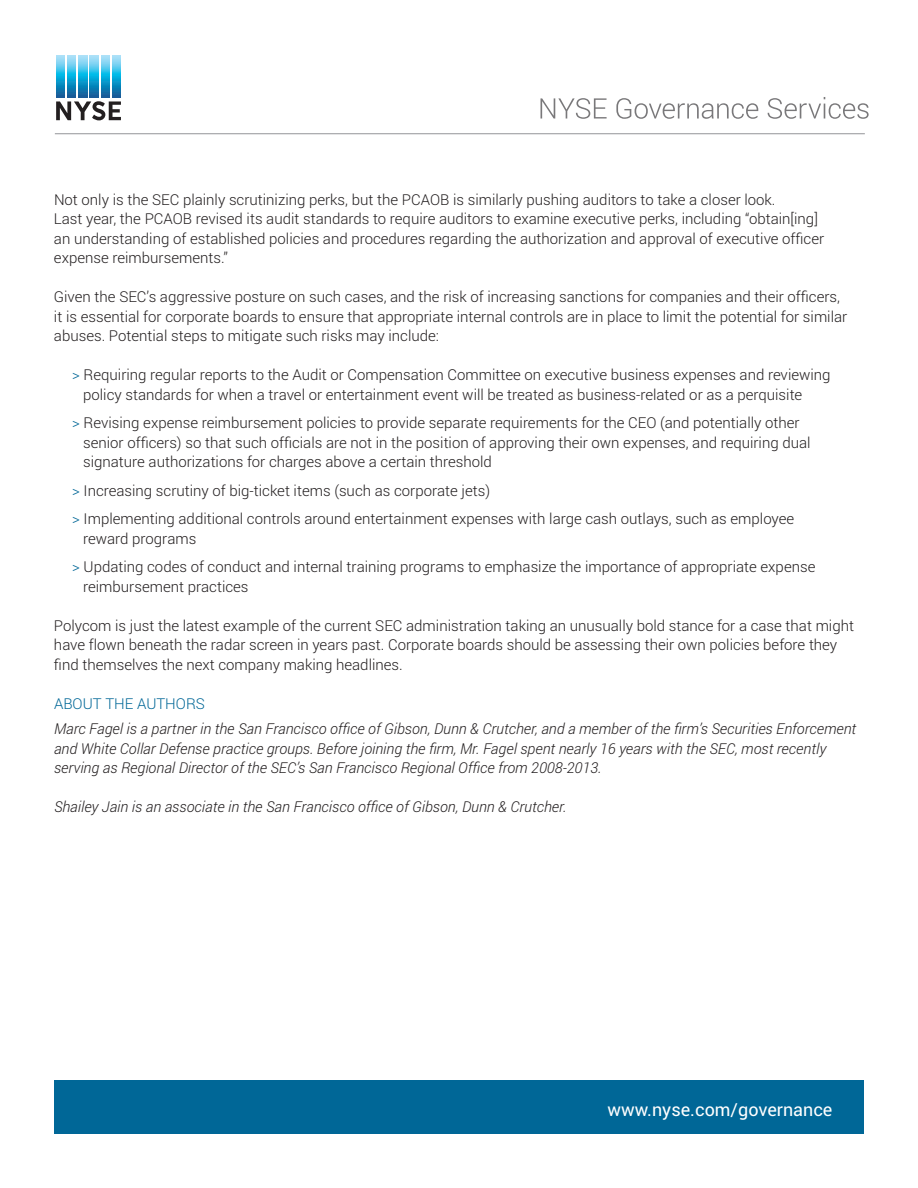
<style>
.page{position:relative;width:918px;height:1188px;background:#fff}
.page>*{position:absolute;margin:0;border:0;box-sizing:border-box;transform-origin:0 0}
.t1{font:18px "Roboto";color:#fff}
.t2{font:300 15px/19.5px "Roboto";color:#231f20}
.t3{font:italic 300 15px/19.5px "Roboto";color:#231f20}
.t4{font:300 15px "Roboto";color:#006797}
.s1{color:#006797}
</style>
<div class="page">
<div style="left:54px;top:1080px;width:810px;height:54px;background:#006797"></div>
<svg style="left:541px;top:98px;width:66px;height:21px"></svg>
<svg style="left:616px;top:98px;width:142px;height:21px"></svg>
<svg style="left:768px;top:97px;width:101px;height:22px"></svg>
<svg style="left:56px;top:55px;width:9px;height:42px"></svg>
<svg style="left:67px;top:55px;width:9px;height:42px"></svg>
<svg style="left:79px;top:55px;width:8px;height:42px"></svg>
<svg style="left:90px;top:55px;width:8px;height:42px"></svg>
<svg style="left:101px;top:55px;width:9px;height:42px"></svg>
<svg style="left:112px;top:55px;width:9px;height:42px"></svg>
<svg style="left:56px;top:101px;width:65px;height:19px"></svg>
<hr style="left:55px;top:133px;width:810px;height:1px;background:#939598">
<p class="t2" style="left:54px;top:190px;width:772px">Not only is the SEC plainly scrutinizing perks, but the PCAOB is similarly pushing auditors to take a closer look.<br>Last year, the PCAOB revised its audit standards to require auditors to examine executive perks, including “obtain[ing] an understanding of established policies and procedures regarding the authorization and approval of executive officer expense reimbursements.”</p>
<p class="t2" style="left:54px;top:287px;width:795px">Given the SEC’s aggressive posture on such cases, and the risk of increasing sanctions for companies and their officers, it is essential for corporate boards to ensure that appropriate internal controls are in place to limit the potential for similar abuses. Potential steps to mitigate such risks may include:</p>
<p class="t2" style="left:83px;top:365px;width:749px;text-indent:-11px"><span class="s1">&gt;</span> Requiring regular reports to the Audit or Compensation Committee on executive business expenses and reviewing policy standards for when a travel or entertainment event will be treated as business-related or as a perquisite</p>
<p class="t2" style="left:83px;top:413px;width:729px;text-indent:-11px"><span class="s1">&gt;</span> Revising expense reimbursement policies to provide separate requirements for the CEO (and potentially other senior officers) so that such officials are not in the position of approving their own expenses, and requiring dual signature authorizations for charges above a certain threshold</p>
<p class="t2" style="left:72px;top:476px;width:724px;line-height:28.5px"><span class="s1">&gt;</span> Increasing scrutiny of big-ticket items (such as corporate jets)<br><span class="s1">&gt;</span> Implementing additional controls around entertainment expenses with large cash outlays, such as employee</p>
<p class="t2" style="left:72px;top:524px;width:745px;line-height:28.5px;text-indent:11px">reward programs<br><span class="s1">&gt;</span> Updating codes of conduct and internal training programs to emphasize the importance of appropriate expense</p>
<p class="t2" style="left:83px;top:577px;width:167px">reimbursement practices</p>
<p class="t2" style="left:54px;top:616px;width:802px">Polycom is just the latest example of the current SEC administration taking an unusually bold stance for a case that might have flown beneath the radar screen in years past. Corporate boards should be assessing their own policies before they find themselves the next company making headlines.</p>
<p class="t4" style="left:54px;top:695px;width:152px">ABOUT THE AUTHORS</p>
<p class="t3" style="left:54px;top:719px;width:804px">Marc Fagel is a partner in the San Francisco office of Gibson, Dunn &amp; Crutcher, and a member of the firm’s Securities Enforcement and White Collar Defense practice groups. Before joining the firm, Mr. Fagel spent nearly 16 years with the SEC, most recently serving as Regional Director of the SEC’s San Francisco Regional Office from 2008-2013.</p>
<p class="t3" style="left:54px;top:797px;width:514px">Shailey Jain is an associate in the San Francisco office of Gibson, Dunn &amp; Crutcher.</p>
<p class="t1" style="left:607px;top:1099px;width:227px">www.nyse.com/governance</p>
</div>
